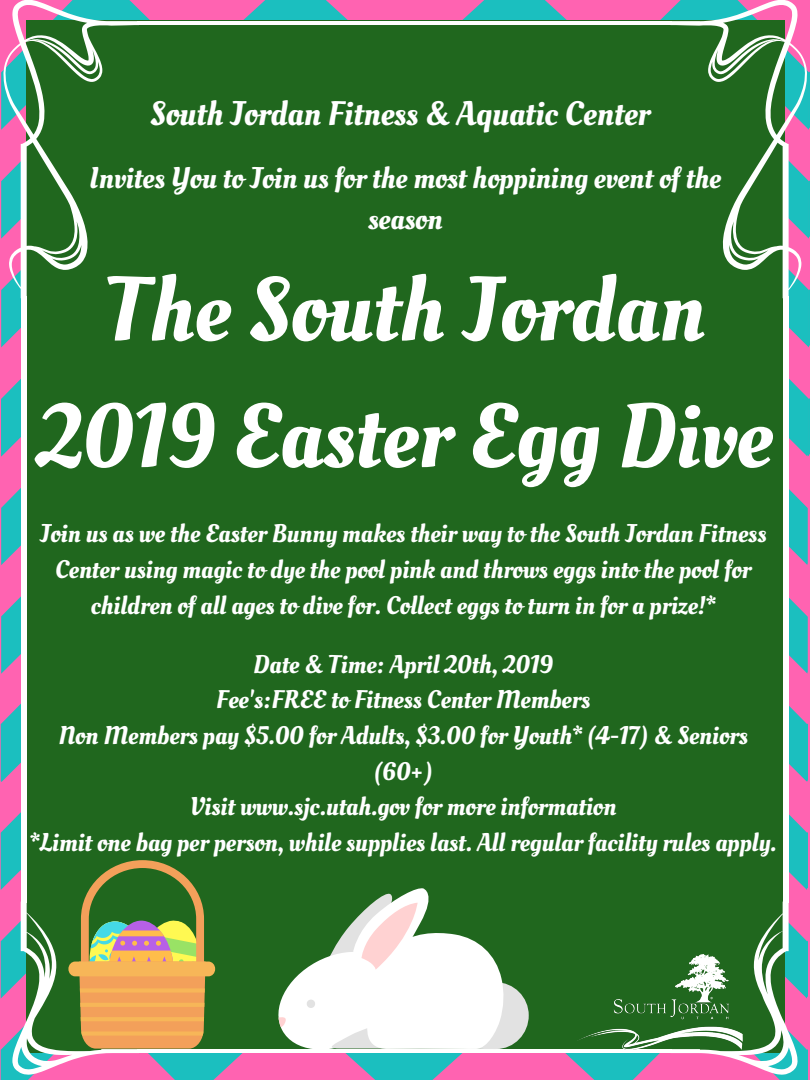
<style>
.page{position:relative;width:810px;height:1080px;background:#fff}
.page>*{position:absolute;margin:0;border:0;box-sizing:border-box;transform-origin:0 0}
.t1{font:90.56px/126.6px "Oleo Script";color:#fff;text-align:center}
.t2{font:33.94px "Oleo Script";color:#fff}
.t3{font:29.69px/41.2px "Oleo Script";color:#fff;text-align:center}
.t4{font:25.44px/35.6px "Oleo Script";color:#fff;text-align:center}
</style>
<div class="page">
<svg style="left:789px;top:516px;width:17px;height:108px;background:#8693b8"></svg>
<svg style="left:1px;top:516px;width:20px;height:108px;background:#8792b8"></svg>
<svg style="left:406px;top:0;width:264px;height:21px;background:#ae7fae"></svg>
<svg style="left:789px;top:347px;width:17px;height:109px;background:#8395b8"></svg>
<svg style="left:1px;top:0;width:405px;height:130px;background:#ae7fae"></svg>
<svg style="left:1px;top:347px;width:20px;height:109px;background:#8593b8"></svg>
<svg style="left:789px;top:624px;width:17px;height:157px;background:#719cb9"></svg>
<svg style="left:404px;top:999px;width:402px;height:81px;background:#a487b6"></svg>
<svg style="left:789px;top:841px;width:17px;height:158px;background:#709cb9"></svg>
<svg style="left:806px;top:0;width:3px;height:1080px;background:#a487b6"></svg>
<svg style="left:1px;top:624px;width:20px;height:157px;background:#709cb9"></svg>
<svg style="left:1px;top:999px;width:403px;height:81px;background:#b381b5"></svg>
<svg style="left:1px;top:841px;width:20px;height:158px;background:#66a0ba"></svg>
<div style="left:26px;top:21px;width:759px;height:1032px;background:#20671e"></div>
<svg style="left:3px;top:0;width:136px;height:298px"></svg>
<div style="left:21px;top:297px;width:6px;height:606px;background:#fff"></div>
<hr style="left:137px;top:1049px;width:535px;height:4px;background:#fff">
<svg style="left:670px;top:902px;width:128px;height:173px"></svg>
<div style="left:783px;top:297px;width:6px;height:606px;background:#fff"></div>
<svg style="left:670px;top:0;width:137px;height:298px"></svg>
<hr style="left:137px;top:21px;width:535px;height:4px;background:#fff">
<img style="left:579px;top:954px;width:164px;height:95px">
<svg style="left:12px;top:860px;width:196px;height:215px"></svg>
<hr style="left:80px;top:1003px;width:124px;height:4px;background:#f7b658">
<div style="left:80px;top:988px;width:125px;height:5px;background:#f7b658"></div>
<div style="left:68px;top:962px;width:147px;height:14px;background:#f7b658;border-radius:7px"></div>
<svg style="left:278px;top:888px;width:251px;height:161px"></svg>
<h2 class="t2" style="left:150px;top:91px;width:501px">South Jordan Fitness &amp; Aquatic Center</h2>
<p class="t3" style="left:89px;top:158px;width:633px">Invites You to Join us for the most hoppining event of the season</p>
<h1 class="t1" style="left:37px;top:249px;width:737px">The South Jordan<br>2019 Easter Egg Dive</h1>
<p class="t4" style="left:40px;top:517px;width:728px">Join us as we the Easter Bunny makes their way to the South Jordan Fitness<br>Center using magic to dye the pool pink and throws eggs into the pool for children of all ages to dive for. Collect eggs to turn in for a prize!*</p>
<p class="t4" style="left:30px;top:647px;width:749px">Date &amp; Time: April 20th, 2019<br>Fee's:FREE to Fitness Center Members<br>Non Members pay $5.00 for Adults, $3.00 for Youth* (4-17) &amp; Seniors (60+)<br>Visit www.sjc.utah.gov for more information<br>*Limit one bag per person, while supplies last. All regular facility rules apply.</p>
</div>
